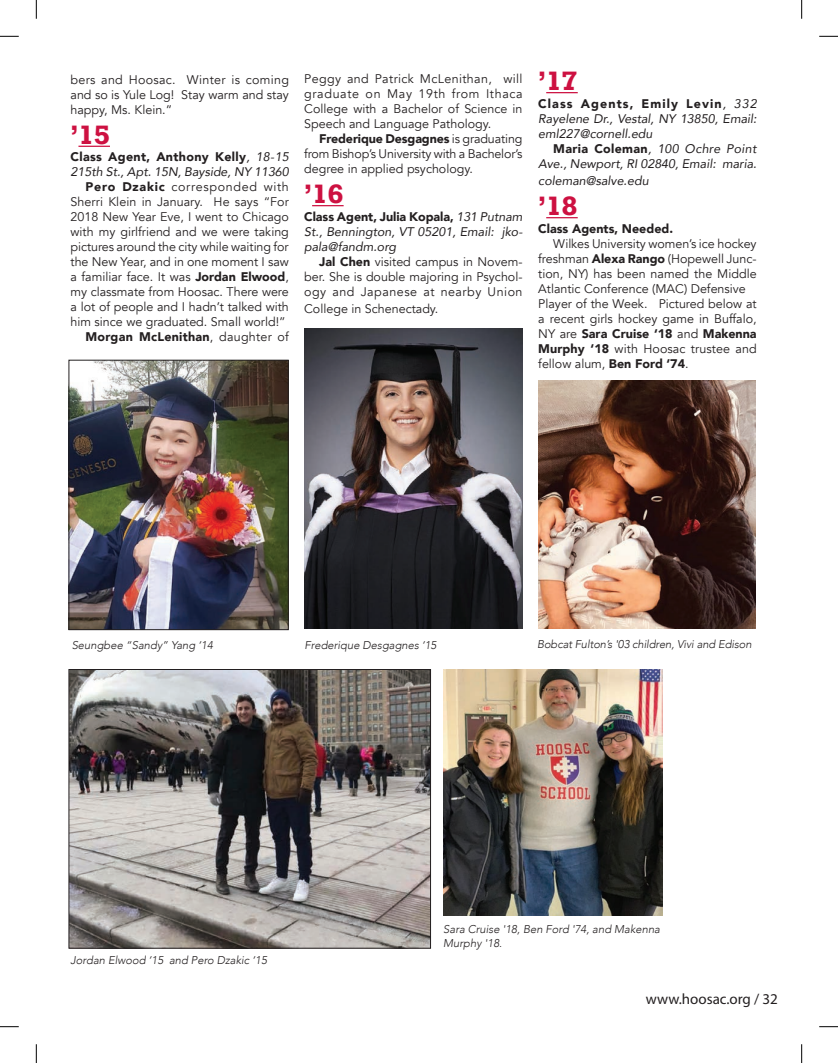
<style>
.page{position:relative;width:838px;height:1063px;background:#fff}
.page>*{position:absolute;margin:0;border:0;box-sizing:border-box;transform-origin:0 0}
.t1{font:700 25px "Rockwell";color:#cd1141}
.t2{font:15px "Myriad Pro";color:#231f20}
.t3{font:12.5px/15px "Avenir";color:#231f20;text-align:justify}
.t4{font:italic 12.5px/15px "Avenir";color:#231f20;text-align:justify}
.t5{font:900 12.5px "Avenir";color:#231f20}
.t6{font:italic 300 11.25px/13.5px "Avenir";color:#231f20}
.s1{font-weight:900}
.s2{font-style:italic}
.s3{font-weight:900;font-style:normal}
</style>
<div class="page">
<img style="left:305px;top:329px;width:217px;height:300px">
<img style="left:71px;top:671px;width:358px;height:275px">
<div style="left:69px;top:669px;width:362px;height:279px;border:1px solid #231f20"></div>
<img style="left:538px;top:381px;width:217px;height:248px">
<img style="left:71px;top:362px;width:215px;height:266px">
<div style="left:69px;top:360px;width:219px;height:270px;border:1px solid #231f20"></div>
<hr style="left:78px;top:146px;width:32px;height:1px;background:#cd1141">
<hr style="left:312px;top:205px;width:31px;height:1px;background:#cd1141">
<hr style="left:546px;top:92px;width:31px;height:1px;background:#cd1141">
<hr style="left:546px;top:217px;width:31px;height:1px;background:#cd1141">
<img style="left:443px;top:669px;width:219px;height:246px">
<svg style="left:0;top:36px;width:19px;height:1px"></svg>
<svg style="left:819px;top:36px;width:19px;height:1px"></svg>
<svg style="left:0;top:1026px;width:19px;height:1px"></svg>
<svg style="left:819px;top:1026px;width:19px;height:1px"></svg>
<svg style="left:36px;top:0;width:1px;height:19px"></svg>
<svg style="left:36px;top:1044px;width:1px;height:19px"></svg>
<svg style="left:801px;top:0;width:1px;height:19px"></svg>
<svg style="left:801px;top:1044px;width:1px;height:19px"></svg>
<p class="t3" style="left:71px;top:72px;width:220px">bers and Hoosac. Winter is coming and so is Yule Log! Stay warm and stay happy, Ms. Klein.”</p>
<h1 class="t1" style="left:71px;top:118px;width:41px">’15</h1>
<p class="t3" style="left:71px;top:150px;width:220px;text-align:right"><span class="s1">Class Agent, Anthony Kelly</span><span class="s2">, 18-15<br>215th St., Apt. 15N, Bayside, NY 11360<br></span><span class="s1">Pero Dzakic</span> corresponded with Sherri Klein in January. He says “For 2018 New Year Eve, I went to Chicago with my girlfriend and we were taking pictures around the city while waiting for the New Year, and in one moment I saw a familiar face. It was <span class="s1">Jordan Elwood</span>, my classmate from Hoosac. There were a lot of people and I hadn’t talked with him since we graduated. Small world!” <span class="s1">Morgan McLenithan</span>, daughter of</p>
<p class="t3" style="left:304px;top:72px;width:220px">Peggy and Patrick McLenithan, will graduate on May 19th from Ithaca College with a Bachelor of Science in Speech and Language Pathology.</p>
<p class="t3" style="left:304px;top:132px;width:220px;text-indent:15px"><span class="s1">Frederique Desgagnes</span> is graduating from Bishop’s University with a Bachelor’s degree in applied psychology.</p>
<h1 class="t1" style="left:304px;top:178px;width:41px">’16</h1>
<p class="t4" style="left:304px;top:209px;width:220px"><span class="s3">Class Agent, Julia Kopala,</span> 131 Putnam St., Bennington, VT 05201, Email: jko&shy;pala@fandm.org</p>
<p class="t3" style="left:304px;top:254px;width:220px;text-indent:15px"><span class="s1">Jal Chen</span> visited campus in Novem&shy;ber. She is double majoring in Psychol&shy;ogy and Japanese at nearby Union</p>
<p class="t3" style="left:304px;top:302px;width:136px">College in Schenectady.</p>
<h1 class="t1" style="left:538px;top:65px;width:41px">’17</h1>
<p class="t4" style="left:538px;top:96px;width:220px"><span class="s3">Class Agents, Emily Levin</span>, 332<br>Rayelene Dr., Vestal, NY 13850, Email: eml227@cornell.edu</p>
<p class="t4" style="left:538px;top:141px;width:220px;text-align:right"><span class="s3">Maria Coleman</span>, 100 Ochre Point<br>Ave., Newport, RI 02840, Email: maria.</p>
<p class="t4" style="left:538px;top:173px;width:112px">coleman@salve.edu</p>
<h1 class="t1" style="left:538px;top:190px;width:41px">’18</h1>
<p class="t5" style="left:538px;top:218px;width:136px">Class Agents, Needed.</p>
<p class="t3" style="left:538px;top:236px;width:220px;text-align:left;text-indent:15px">Wilkes University women’s ice hockey freshman <span class="s1">Alexa Rango</span> (Hopewell Junc&shy;tion, NY) has been named the Middle Atlantic Conference (MAC) Defensive Player of the Week. Pictured below at a recent girls hockey game in Buffalo, NY are <span class="s1">Sara Cruise ‘18</span> and <span class="s1">Makenna Murphy ‘18</span> with Hoosac trustee and fellow alum, <span class="s1">Ben Ford ‘74</span>.</p>
<p class="t6" style="left:72px;top:638px;width:143px">Seungbee “Sandy” Yang ‘14</p>
<p class="t6" style="left:304px;top:638px;width:133px">Frederique Desgagnes ‘15</p>
<p class="t6" style="left:537px;top:637px;width:216px">Bobcat Fulton’s '03 children, Vivi and Edison</p>
<p class="t6" style="left:71px;top:953px;width:198px">Jordan Elwood ‘15 and Pero Dzakic ‘15</p>
<p class="t6" style="left:443px;top:922px;width:218px">Sara Cruise '18, Ben Ford '74, and Makenna<br>Murphy '18.</p>
<p class="t2" style="left:646px;top:990px;width:133px">www.hoosac.org / 32</p>
</div>
